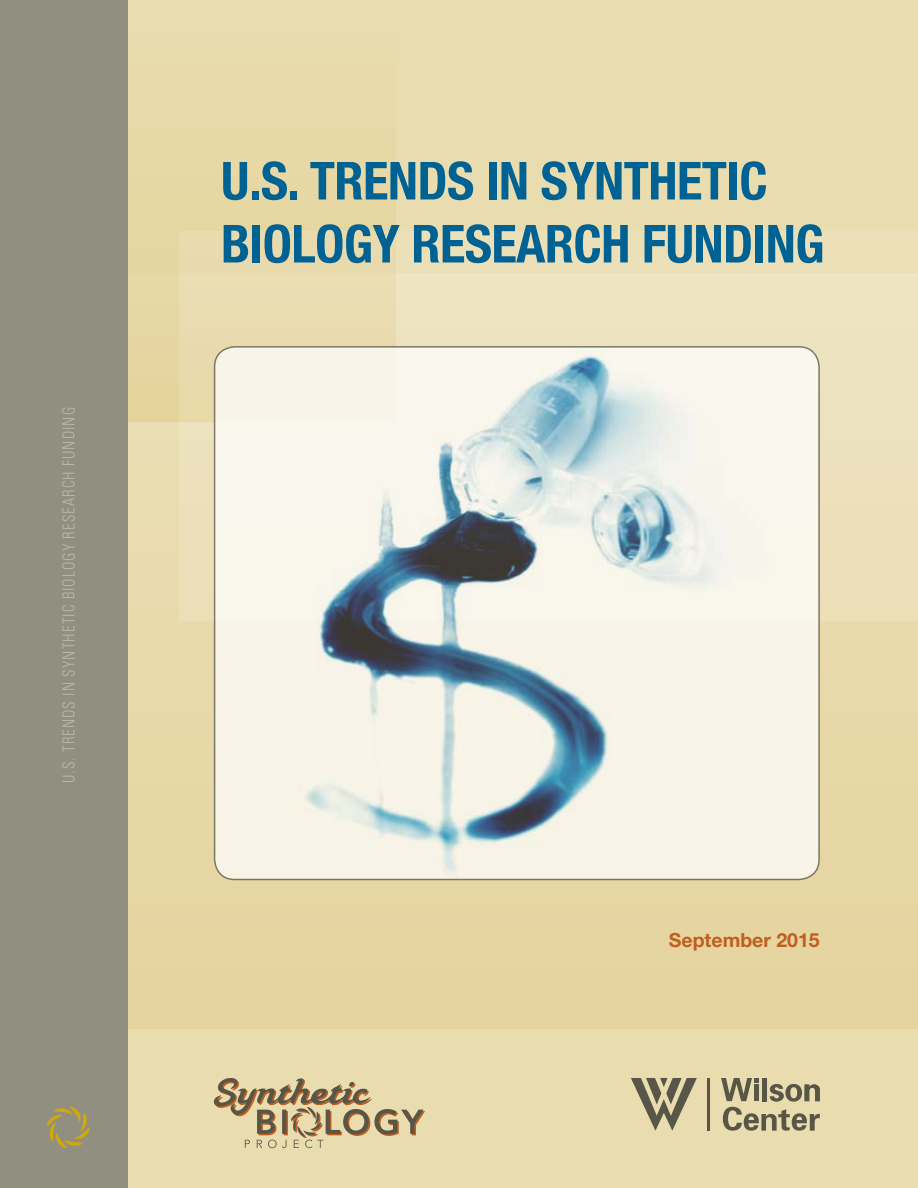
<style>
.page{position:relative;width:918px;height:1188px;background:#e9dcae}
.page>*{position:absolute;margin:0;border:0;box-sizing:border-box;transform-origin:0 0}
.t1{font:700 condensed 52.5px/63px "Helvetica Neue LT Std";letter-spacing:-.01em;color:#006193}
.t2{font:700 19.5px "Helvetica Neue LT Std";color:#c15e20}
.t3{font:300 condensed 16.5px "Univers LT Std";letter-spacing:.07em;color:#b9b9ac;scale:.91 1}
</style>
<div class="page">
<div style="left:0;top:274px;width:918px;height:754px;background:#e6d5a2"></div>
<div style="left:0;top:30px;width:396px;height:392px;background:#e7d8a7"></div>
<div style="left:179px;top:231px;width:739px;height:390px;background:linear-gradient(to right,#eaddb2,#eee4c2)"></div>
<div style="left:0;top:0;width:128px;height:1188px;background:#919080"></div>
<svg style="left:47px;top:1106px;width:43px;height:42px"></svg>
<img style="left:215px;top:347px;width:604px;height:532px">
<div style="left:214px;top:346px;width:606px;height:534px;border:2px solid #585747;border-radius:20px"></div>
<svg style="left:213px;top:1078px;width:212px;height:70px"></svg>
<hr style="left:707px;top:1078px;width:2px;height:53px;background:#585747">
<svg style="left:721px;top:1078px;width:99px;height:53px"></svg>
<svg style="left:631px;top:1078px;width:66px;height:53px"></svg>
<p class="t3" style="left:59px;top:783px;width:415px;rotate:-90deg">U.S. TRENDS IN SYNTHETIC BIOLOGY RESEARCH FUNDING</p>
<h1 class="t1" style="left:221px;top:149px;width:605px">U.S. TRENDS IN SYNTHETIC<br>BIOLOGY RESEARCH FUNDING</h1>
<p class="t2" style="left:669px;top:928px;width:152px">September 2015</p>
</div>
